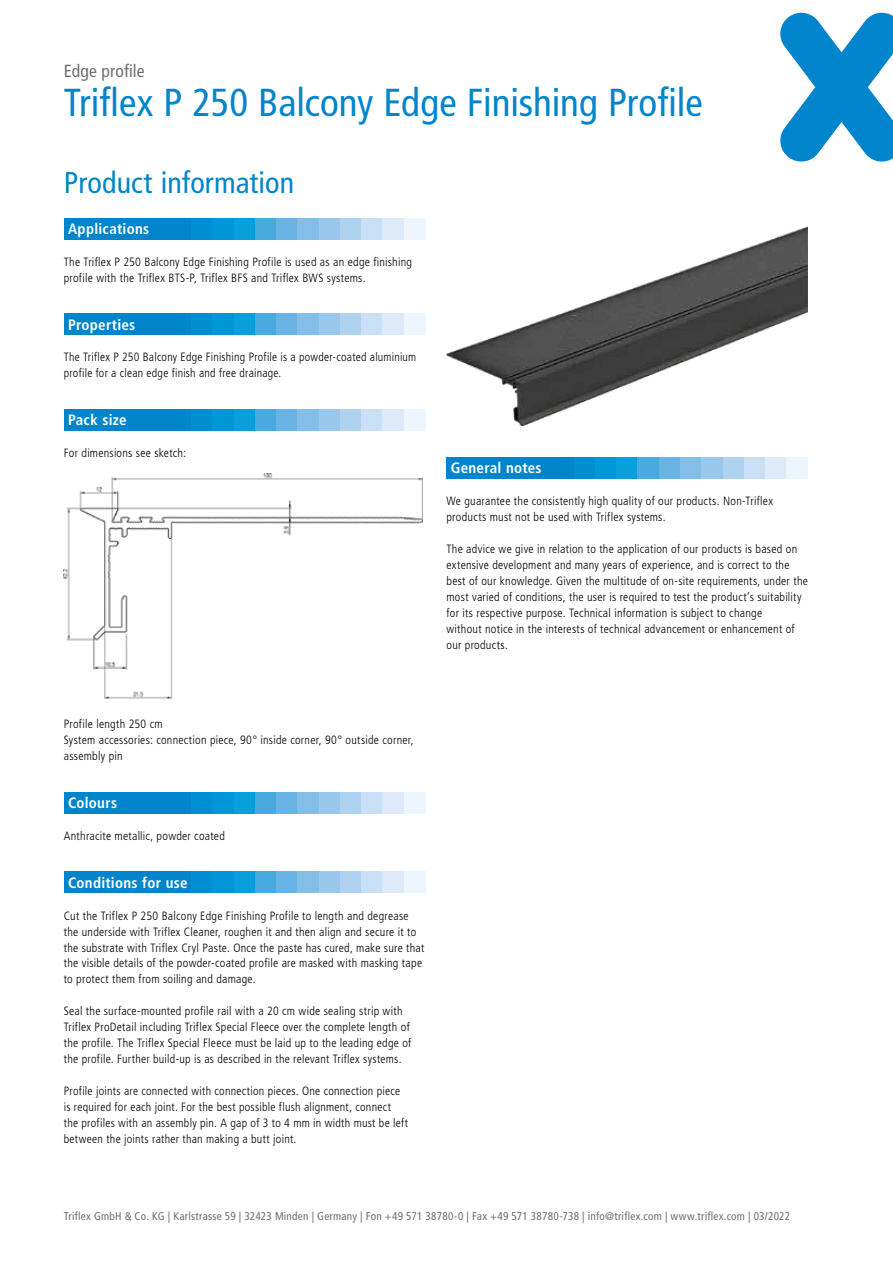
<style>
.page{position:relative;width:893px;height:1263px;background:#fff}
.page>*{position:absolute;margin:0;border:0;box-sizing:border-box;transform-origin:0 0}
.t1{font:condensed 39px "Frutiger LT Pro";color:#0085cd}
.t2{font:condensed 30px "Frutiger LT Pro";letter-spacing:.005em;color:#0085cd}
.t3{font:condensed 17.55px "Frutiger LT Pro";letter-spacing:.01em;color:#6f6f6e}
.t4{font:700 condensed 15px "Frutiger LT Pro";letter-spacing:.02em;color:#fff}
.t5{font:300 condensed 12px/15.9px "Frutiger LT Pro";letter-spacing:.02em;color:#000}
.t6{font:condensed 11.25px "Frutiger LT Pro";letter-spacing:.02em;color:#6f6f6e}
</style>
<div class="page">
<svg style="left:780px;top:13px;width:113px;height:149px"></svg>
<div style="left:446px;top:457px;width:128px;height:21px;background:#0085cd"></div>
<div style="left:574px;top:457px;width:21px;height:21px;background:#008ed2"></div>
<div style="left:595px;top:457px;width:22px;height:21px;background:#0096d7"></div>
<div style="left:617px;top:457px;width:21px;height:21px;background:#08a0dc"></div>
<div style="left:638px;top:457px;width:21px;height:21px;background:#49aae0"></div>
<div style="left:659px;top:457px;width:21px;height:21px;background:#69b4e4"></div>
<div style="left:680px;top:457px;width:22px;height:21px;background:#83bee9"></div>
<div style="left:702px;top:457px;width:21px;height:21px;background:#9ac8ec"></div>
<div style="left:723px;top:457px;width:21px;height:21px;background:#afd2f0"></div>
<div style="left:744px;top:457px;width:21px;height:21px;background:#c8dff5"></div>
<div style="left:765px;top:457px;width:22px;height:21px;background:#dceaf9"></div>
<div style="left:787px;top:457px;width:21px;height:21px;background:#eef5fc"></div>
<div style="left:64px;top:218px;width:127px;height:21px;background:#0085cd"></div>
<div style="left:191px;top:218px;width:22px;height:21px;background:#008ed2"></div>
<div style="left:213px;top:218px;width:21px;height:21px;background:#0096d7"></div>
<div style="left:234px;top:218px;width:21px;height:21px;background:#08a0dc"></div>
<div style="left:255px;top:218px;width:21px;height:21px;background:#49aae0"></div>
<div style="left:276px;top:218px;width:22px;height:21px;background:#69b4e4"></div>
<div style="left:298px;top:218px;width:21px;height:21px;background:#83bee9"></div>
<div style="left:319px;top:218px;width:21px;height:21px;background:#9ac8ec"></div>
<div style="left:340px;top:218px;width:21px;height:21px;background:#afd2f0"></div>
<div style="left:361px;top:218px;width:22px;height:21px;background:#c8dff5"></div>
<div style="left:383px;top:218px;width:21px;height:21px;background:#dceaf9"></div>
<div style="left:404px;top:218px;width:21px;height:21px;background:#eef5fc"></div>
<div style="left:64px;top:314px;width:127px;height:21px;background:#0085cd"></div>
<div style="left:191px;top:314px;width:22px;height:21px;background:#008ed2"></div>
<div style="left:213px;top:314px;width:21px;height:21px;background:#0096d7"></div>
<div style="left:234px;top:314px;width:21px;height:21px;background:#08a0dc"></div>
<div style="left:255px;top:314px;width:21px;height:21px;background:#49aae0"></div>
<div style="left:276px;top:314px;width:22px;height:21px;background:#69b4e4"></div>
<div style="left:298px;top:314px;width:21px;height:21px;background:#83bee9"></div>
<div style="left:319px;top:314px;width:21px;height:21px;background:#9ac8ec"></div>
<div style="left:340px;top:314px;width:21px;height:21px;background:#afd2f0"></div>
<div style="left:361px;top:314px;width:22px;height:21px;background:#c8dff5"></div>
<div style="left:383px;top:314px;width:21px;height:21px;background:#dceaf9"></div>
<div style="left:404px;top:314px;width:21px;height:21px;background:#eef5fc"></div>
<div style="left:64px;top:409px;width:127px;height:22px;background:#0085cd"></div>
<div style="left:191px;top:409px;width:22px;height:22px;background:#008ed2"></div>
<div style="left:213px;top:409px;width:21px;height:22px;background:#0096d7"></div>
<div style="left:234px;top:409px;width:21px;height:22px;background:#08a0dc"></div>
<div style="left:255px;top:409px;width:21px;height:22px;background:#49aae0"></div>
<div style="left:276px;top:409px;width:22px;height:22px;background:#69b4e4"></div>
<div style="left:298px;top:409px;width:21px;height:22px;background:#83bee9"></div>
<div style="left:319px;top:409px;width:21px;height:22px;background:#9ac8ec"></div>
<div style="left:340px;top:409px;width:21px;height:22px;background:#afd2f0"></div>
<div style="left:361px;top:409px;width:22px;height:22px;background:#c8dff5"></div>
<div style="left:383px;top:409px;width:21px;height:22px;background:#dceaf9"></div>
<div style="left:404px;top:409px;width:21px;height:22px;background:#eef5fc"></div>
<img style="left:64px;top:473px;width:359px;height:225px">
<div style="left:64px;top:792px;width:127px;height:21px;background:#0085cd"></div>
<div style="left:191px;top:792px;width:22px;height:21px;background:#008ed2"></div>
<div style="left:213px;top:792px;width:21px;height:21px;background:#0096d7"></div>
<div style="left:234px;top:792px;width:21px;height:21px;background:#08a0dc"></div>
<div style="left:255px;top:792px;width:21px;height:21px;background:#49aae0"></div>
<div style="left:276px;top:792px;width:22px;height:21px;background:#69b4e4"></div>
<div style="left:298px;top:792px;width:21px;height:21px;background:#83bee9"></div>
<div style="left:319px;top:792px;width:21px;height:21px;background:#9ac8ec"></div>
<div style="left:340px;top:792px;width:21px;height:21px;background:#afd2f0"></div>
<div style="left:361px;top:792px;width:22px;height:21px;background:#c8dff5"></div>
<div style="left:383px;top:792px;width:21px;height:21px;background:#dceaf9"></div>
<div style="left:404px;top:792px;width:21px;height:21px;background:#eef5fc"></div>
<div style="left:64px;top:872px;width:127px;height:21px;background:#0085cd"></div>
<div style="left:191px;top:872px;width:22px;height:21px;background:#008ed2"></div>
<div style="left:213px;top:872px;width:21px;height:21px;background:#0096d7"></div>
<div style="left:234px;top:872px;width:21px;height:21px;background:#08a0dc"></div>
<div style="left:255px;top:872px;width:21px;height:21px;background:#49aae0"></div>
<div style="left:276px;top:872px;width:22px;height:21px;background:#69b4e4"></div>
<div style="left:298px;top:872px;width:21px;height:21px;background:#83bee9"></div>
<div style="left:319px;top:872px;width:21px;height:21px;background:#9ac8ec"></div>
<div style="left:340px;top:872px;width:21px;height:21px;background:#afd2f0"></div>
<div style="left:361px;top:872px;width:22px;height:21px;background:#c8dff5"></div>
<div style="left:383px;top:872px;width:21px;height:21px;background:#dceaf9"></div>
<div style="left:404px;top:872px;width:21px;height:21px;background:#eef5fc"></div>
<img style="left:446px;top:227px;width:362px;height:198px">
<h3 class="t3" style="left:64px;top:61px;width:82px">Edge profile</h3>
<h1 class="t1" style="left:64px;top:80px;width:640px">Triflex P 250 Balcony Edge Finishing Profile</h1>
<h2 class="t2" style="left:64px;top:165px;width:232px">Product information</h2>
<p class="t4" style="left:68px;top:220px;width:83px">Applications</p>
<p class="t5" style="left:64px;top:254px;width:350px">The Triflex P 250 Balcony Edge Finishing Profile is used as an edge finishing profile with the Triflex BTS-P, Triflex BFS and Triflex BWS systems.</p>
<p class="t4" style="left:68px;top:315px;width:69px">Properties</p>
<p class="t5" style="left:64px;top:349px;width:354px">The Triflex P 250 Balcony Edge Finishing Profile is a powder-coated aluminium profile for a clean edge finish and free drainage.</p>
<p class="t4" style="left:68px;top:411px;width:60px">Pack size</p>
<p class="t5" style="left:64px;top:445px;width:124px">For dimensions see sketch:</p>
<p class="t4" style="left:451px;top:459px;width:92px">General notes</p>
<p class="t5" style="left:446px;top:493px;width:328px">We guarantee the consistently high quality of our products. Non-Triflex products must not be used with Triflex systems.</p>
<p class="t5" style="left:446px;top:541px;width:363px">The advice we give in relation to the application of our products is based on extensive development and many years of experience, and is correct to the best of our knowledge. Given the multitude of on-site requirements, under the most varied of conditions, the user is required to test the product’s suitability for its respective purpose. Technical information is subject to change<br>without notice in the interests of technical advancement or enhancement of our products.</p>
<p class="t5" style="left:64px;top:716px;width:351px">Profile length 250 cm<br>System accessories: connection piece, 90° inside corner, 90° outside corner, assembly pin</p>
<p class="t4" style="left:68px;top:794px;width:51px">Colours</p>
<p class="t5" style="left:64px;top:828px;width:163px">Anthracite metallic, powder coated</p>
<p class="t4" style="left:68px;top:873px;width:121px">Conditions for use</p>
<p class="t5" style="left:64px;top:908px;width:362px">Cut the Triflex P 250 Balcony Edge Finishing Profile to length and degrease the underside with Triflex Cleaner, roughen it and then align and secure it to the substrate with Triflex Cryl Paste. Once the paste has cured, make sure that the visible details of the powder-coated profile are masked with masking tape to protect them from soiling and damage.</p>
<p class="t5" style="left:64px;top:1003px;width:349px">Seal the surface-mounted profile rail with a 20 cm wide sealing strip with Triflex ProDetail including Triflex Special Fleece over the complete length of the profile. The Triflex Special Fleece must be laid up to the leading edge of the profile. Further build-up is as described in the relevant Triflex systems.</p>
<p class="t5" style="left:64px;top:1083px;width:346px">Profile joints are connected with connection pieces. One connection piece is required for each joint. For the best possible flush alignment, connect the profiles with an assembly pin. A gap of 3 to 4 mm in width must be left between the joints rather than making a butt joint.</p>
<p class="t6" style="left:64px;top:1210px;width:728px">Triflex GmbH &amp; Co. KG | Karlstrasse 59 | 32423 Minden | Germany | Fon +49 571 38780-0 | Fax +49 571 38780-738 | info@triflex.com | www.triflex.com | 03/2022</p>
</div>
